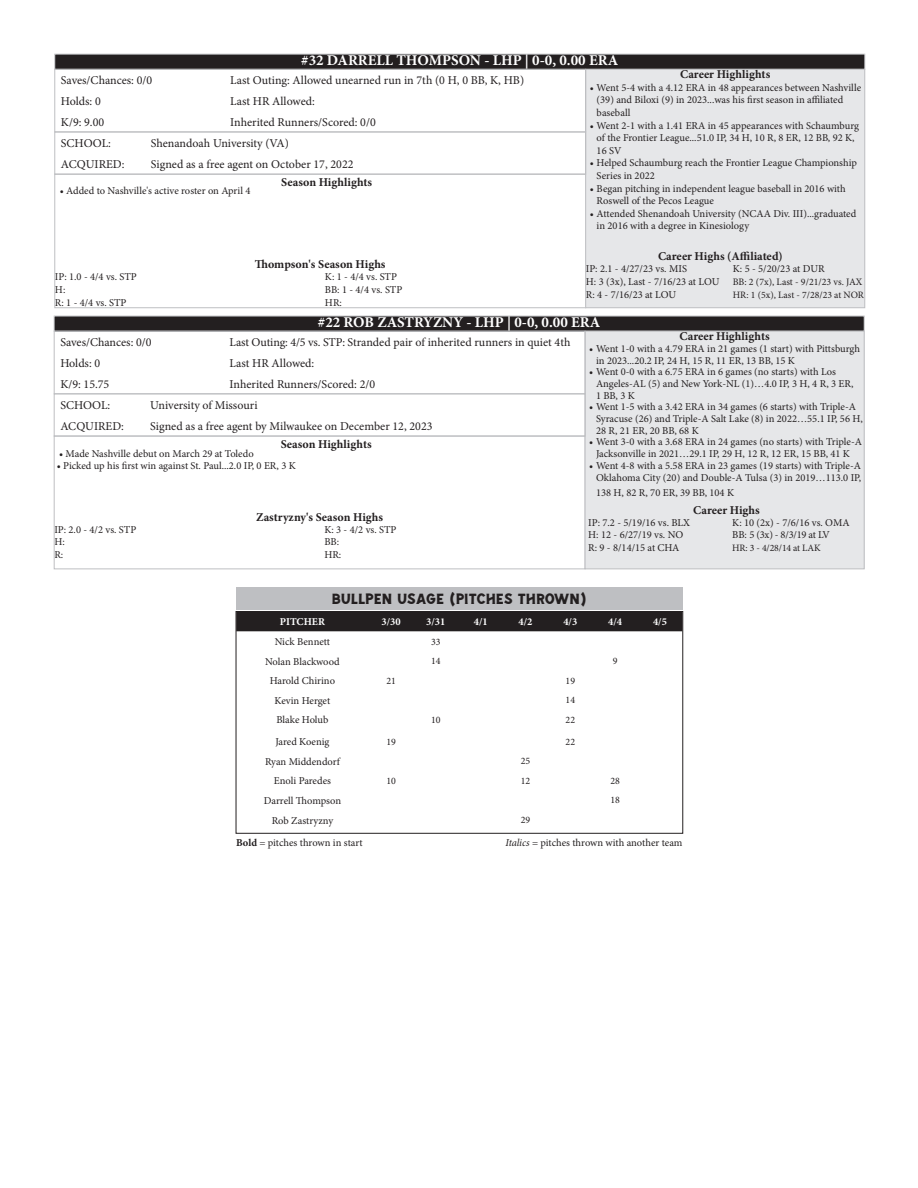
<style>
.page{position:relative;width:918px;height:1188px;background:#fff}
.page>*{position:absolute;margin:0;border:0;box-sizing:border-box;transform-origin:0 0}
.t1{font:16.5px "NASH";color:#231f20}
.t2{font:700 15px "Minion Pro";color:#fff}
.t3{font:12px "Minion Pro";color:#231f20}
.t4{font:700 12px "Minion Pro";color:#231f20}
.t5{font:10.5px/11.7px "Minion Pro";color:#231f20}
.t6{font:700 10.5px "Minion Pro";color:#fff}
.t7{font:9.9px "Minion Pro";color:#231f20}
.t8{font:9.75px "Minion Pro";letter-spacing:-.005em;color:#231f20}
.s1{font-weight:700}
.s2{font-style:italic}
</style>
<div class="page">
<div style="left:238px;top:613px;width:443px;height:18px;background:#231f20"></div>
<div style="left:236px;top:611px;width:447px;height:222px;border:1px solid #231f20"></div>
<div style="left:236px;top:587px;width:447px;height:23px;background:#bebfc2"></div>
<div style="left:54px;top:436px;width:531px;height:133px;border:1px solid #bebfc2"></div>
<div style="left:54px;top:316px;width:810px;height:15px;background:#231f20"></div>
<div style="left:585px;top:331px;width:279px;height:238px;background:#e6e7e9"></div>
<div style="left:585px;top:331px;width:279px;height:238px;border:1px solid #bebfc2"></div>
<div style="left:54px;top:331px;width:531px;height:63px;border:1px solid #bebfc2"></div>
<div style="left:54px;top:394px;width:531px;height:42px;border:1px solid #bebfc2"></div>
<div style="left:55px;top:174px;width:531px;height:134px;border:1px solid #bebfc2"></div>
<div style="left:55px;top:54px;width:810px;height:15px;background:#231f20"></div>
<div style="left:55px;top:54px;width:810px;height:15px;border:1px solid #bebfc2"></div>
<div style="left:586px;top:69px;width:279px;height:239px;background:#e6e7e9"></div>
<div style="left:585px;top:69px;width:280px;height:239px;border:1px solid #bebfc2"></div>
<div style="left:55px;top:69px;width:531px;height:63px;border:1px solid #bebfc2"></div>
<div style="left:55px;top:132px;width:531px;height:42px;border:1px solid #bebfc2"></div>
<p class="t2" style="left:301px;top:50px;width:319px">#32 DARRELL THOMPSON - LHP | 0-0, 0.00 ERA</p>
<p class="t4" style="left:680px;top:66px;width:92px">Career Highlights</p>
<p class="t5" style="left:597px;top:81px;width:266px;line-height:12.6px;text-indent:-7px">• Went 5-4 with a 4.12 ERA in 48 appearances between Nashville (39) and Biloxi (9) in 2023...was his first season in affiliated baseball</p>
<p class="t5" style="left:597px;top:119px;width:264px;line-height:12.6px;text-indent:-7px">• Went 2-1 with a 1.41 ERA in 45 appearances with Schaumburg of the Frontier League...51.0 IP, 34 H, 10 R, 8 ER, 12 BB, 92 K,<br>16 SV</p>
<p class="t5" style="left:597px;top:157px;width:262px;line-height:12.6px;text-indent:-7px">• Helped Schaumburg reach the Frontier League Championship<br>Series in 2022</p>
<p class="t5" style="left:597px;top:182px;width:251px;line-height:12.6px;text-indent:-7px">• Began pitching in independent league baseball in 2016 with<br>Roswell of the Pecos League</p>
<p class="t5" style="left:597px;top:207px;width:261px;line-height:12.6px;text-indent:-7px">• Attended Shenandoah University (NCAA Div. III)...graduated in 2016 with a degree in Kinesiology</p>
<p class="t4" style="left:658px;top:248px;width:126px">Career Highs (Affiliated)</p>
<p class="t5" style="left:586px;top:263px;width:103px">IP: 2.1 - 4/27/23 vs. MIS</p>
<p class="t5" style="left:733px;top:263px;width:93px">K: 5 - 5/20/23 at DUR</p>
<p class="t5" style="left:586px;top:275px;width:135px">H: 3 (3x), Last - 7/16/23 at LOU</p>
<p class="t7" style="left:733px;top:275px;width:131px">BB: 2 (7x), Last - 9/21/23 vs. JAX</p>
<p class="t5" style="left:586px;top:289px;width:92px">R: 4 - 7/16/23 at LOU</p>
<p class="t8" style="left:733px;top:288px;width:133px">HR: 1 (5x), Last - 7/28/23 at NOR</p>
<p class="t3" style="left:61px;top:72px;width:93px">Saves/Chances: 0/0</p>
<p class="t3" style="left:230px;top:72px;width:295px">Last Outing: Allowed unearned run in 7th (0 H, 0 BB, K, HB)</p>
<p class="t3" style="left:61px;top:93px;width:41px">Holds: 0</p>
<p class="t3" style="left:230px;top:93px;width:86px">Last HR Allowed:</p>
<p class="t3" style="left:61px;top:114px;width:45px">K/9: 9.00</p>
<p class="t3" style="left:230px;top:114px;width:147px">Inherited Runners/Scored: 0/0</p>
<p class="t3" style="left:61px;top:135px;width:51px">SCHOOL:</p>
<p class="t3" style="left:151px;top:135px;width:140px">Shenandoah University (VA)</p>
<p class="t3" style="left:61px;top:156px;width:65px">ACQUIRED:</p>
<p class="t3" style="left:151px;top:156px;width:204px">Signed as a free agent on October 17, 2022</p>
<p class="t4" style="left:281px;top:174px;width:92px">Season Highlights</p>
<p class="t5" style="left:60px;top:185px;width:192px">• Added to Nashville's active roster on April 4</p>
<p class="t4" style="left:255px;top:256px;width:132px">Thompson's Season Highs</p>
<p class="t5" style="left:55px;top:271px;width:83px">IP: 1.0 - 4/4 vs. STP</p>
<p class="t5" style="left:325px;top:271px;width:74px">K: 1 - 4/4 vs. STP</p>
<p class="t5" style="left:55px;top:284px;width:12px">H:</p>
<p class="t5" style="left:325px;top:284px;width:79px">BB: 1 - 4/4 vs. STP</p>
<p class="t5" style="left:55px;top:297px;width:73px">R: 1 - 4/4 vs. STP</p>
<p class="t5" style="left:325px;top:297px;width:18px">HR:</p>
<p class="t2" style="left:318px;top:312px;width:284px">#22 ROB ZASTRYZNY - LHP | 0-0, 0.00 ERA</p>
<p class="t4" style="left:680px;top:328px;width:92px">Career Highlights</p>
<p class="t5" style="left:596px;top:343px;width:266px;text-indent:-7px">• Went 1-0 with a 4.79 ERA in 21 games (1 start) with Pittsburgh in 2023...20.2 IP, 24 H, 15 R, 11 ER, 13 BB, 15 K</p>
<p class="t5" style="left:596px;top:366px;width:259px;text-indent:-7px">• Went 0-0 with a 6.75 ERA in 6 games (no starts) with Los<br>Angeles-AL (5) and New York-NL (1)…4.0 IP, 3 H, 4 R, 3 ER,<br>1 BB, 3 K</p>
<p class="t5" style="left:596px;top:401px;width:268px;text-indent:-7px">• Went 1-5 with a 3.42 ERA in 34 games (6 starts) with Triple-A<br>Syracuse (26) and Triple-A Salt Lake (8) in 2022…55.1 IP, 56 H,<br>28 R, 21 ER, 20 BB, 68 K</p>
<p class="t5" style="left:589px;top:436px;width:274px;text-align:center">• Went 3-0 with a 3.68 ERA in 24 games (no starts) with Triple-A<br>Jacksonville in 2021…29.1 IP, 29 H, 12 R, 12 ER, 15 BB, 41 K</p>
<p class="t5" style="left:589px;top:460px;width:273px;text-align:right">• Went 4-8 with a 5.58 ERA in 23 games (19 starts) with Triple-A<br>Oklahoma City (20) and Double-A Tulsa (3) in 2019…113.0 IP,</p>
<p class="t5" style="left:596px;top:486px;width:140px">138 H, 82 R, 70 ER, 39 BB, 104 K</p>
<p class="t4" style="left:693px;top:501px;width:68px">Career Highs</p>
<p class="t5" style="left:588px;top:516px;width:103px">IP: 7.2 - 5/19/16 vs. BLX</p>
<p class="t5" style="left:732px;top:516px;width:119px">K: 10 (2x) - 7/6/16 vs. OMA</p>
<p class="t5" style="left:588px;top:529px;width:97px">H: 12 - 6/27/19 vs. NO</p>
<p class="t5" style="left:732px;top:529px;width:99px">BB: 5 (3x) - 8/3/19 at LV</p>
<p class="t5" style="left:588px;top:542px;width:93px">R: 9 - 8/14/15 at CHA</p>
<p class="t8" style="left:732px;top:541px;width:90px">HR: 3 - 4/28/14 at LAK</p>
<p class="t3" style="left:60px;top:334px;width:93px">Saves/Chances: 0/0</p>
<p class="t3" style="left:230px;top:334px;width:342px">Last Outing: 4/5 vs. STP: Stranded pair of inherited runners in quiet 4th</p>
<p class="t3" style="left:60px;top:355px;width:41px">Holds: 0</p>
<p class="t3" style="left:230px;top:355px;width:86px">Last HR Allowed:</p>
<p class="t3" style="left:60px;top:376px;width:51px">K/9: 15.75</p>
<p class="t3" style="left:230px;top:376px;width:147px">Inherited Runners/Scored: 2/0</p>
<p class="t3" style="left:60px;top:397px;width:51px">SCHOOL:</p>
<p class="t3" style="left:150px;top:397px;width:109px">University of Missouri</p>
<p class="t3" style="left:60px;top:418px;width:65px">ACQUIRED:</p>
<p class="t3" style="left:150px;top:418px;width:284px">Signed as a free agent by Milwaukee on December 12, 2023</p>
<p class="t4" style="left:281px;top:436px;width:92px">Season Highlights</p>
<p class="t5" style="left:59px;top:448px;width:196px">• Made Nashville debut on March 29 at Toledo</p>
<p class="t5" style="left:57px;top:460px;width:241px">• Picked up his first win against St. Paul...2.0 IP, 0 ER, 3 K</p>
<p class="t4" style="left:256px;top:508px;width:129px">Zastryzny's Season Highs</p>
<p class="t5" style="left:54px;top:523px;width:83px">IP: 2.0 - 4/2 vs. STP</p>
<p class="t5" style="left:324px;top:523px;width:74px">K: 3 - 4/2 vs. STP</p>
<p class="t5" style="left:54px;top:536px;width:12px">H:</p>
<p class="t5" style="left:324px;top:536px;width:16px">BB:</p>
<p class="t5" style="left:54px;top:549px;width:10px">R:</p>
<p class="t5" style="left:324px;top:549px;width:18px">HR:</p>
<p class="t1" style="left:332px;top:590px;width:256px">BULLPEN USAGE (PITCHES THROWN)</p>
<p class="t6" style="left:280px;top:615px;width:47px">PITCHER</p>
<p class="t6" style="left:381px;top:615px;width:21px">3/30</p>
<p class="t6" style="left:426px;top:615px;width:21px">3/31</p>
<p class="t6" style="left:474px;top:615px;width:15px">4/1</p>
<p class="t6" style="left:519px;top:615px;width:15px">4/2</p>
<p class="t6" style="left:563px;top:615px;width:15px">4/3</p>
<p class="t6" style="left:608px;top:615px;width:15px">4/4</p>
<p class="t6" style="left:653px;top:615px;width:15px">4/5</p>
<p class="t5" style="left:275px;top:636px;width:57px">Nick Bennett</p>
<p class="t7" style="left:431px;top:635px;width:11px">33</p>
<p class="t5" style="left:265px;top:655px;width:76px">Nolan Blackwood</p>
<p class="t7" style="left:431px;top:654px;width:11px">14</p>
<p class="t7" style="left:613px;top:654px;width:6px">9</p>
<p class="t5" style="left:270px;top:675px;width:67px">Harold Chirino</p>
<p class="t7" style="left:386px;top:674px;width:11px">21</p>
<p class="t7" style="left:566px;top:674px;width:11px">19</p>
<p class="t5" style="left:275px;top:695px;width:57px">Kevin Herget</p>
<p class="t7" style="left:566px;top:694px;width:11px">14</p>
<p class="t5" style="left:277px;top:714px;width:53px">Blake Holub</p>
<p class="t7" style="left:431px;top:713px;width:11px">10</p>
<p class="t7" style="left:566px;top:713px;width:11px">22</p>
<p class="t5" style="left:275px;top:736px;width:56px">Jared Koenig</p>
<p class="t7" style="left:386px;top:735px;width:11px">19</p>
<p class="t7" style="left:566px;top:735px;width:11px">22</p>
<p class="t5" style="left:265px;top:755px;width:76px">Ryan Middendorf</p>
<p class="t7" style="left:521px;top:754px;width:11px">25</p>
<p class="t5" style="left:274px;top:775px;width:59px">Enoli Paredes</p>
<p class="t7" style="left:386px;top:774px;width:11px">10</p>
<p class="t7" style="left:521px;top:774px;width:11px">12</p>
<p class="t7" style="left:610px;top:774px;width:11px">28</p>
<p class="t5" style="left:264px;top:795px;width:79px">Darrell Thompson</p>
<p class="t7" style="left:610px;top:794px;width:11px">18</p>
<p class="t5" style="left:272px;top:814px;width:63px">Rob Zastryzny</p>
<p class="t7" style="left:521px;top:813px;width:11px">29</p>
<p class="t5" style="left:236px;top:837px;width:128px"><span class="s1">Bold</span> = pitches thrown in start</p>
<p class="t5" style="left:506px;top:837px;width:179px"><span class="s2">Italics</span> = pitches thrown with another team</p>
</div>
